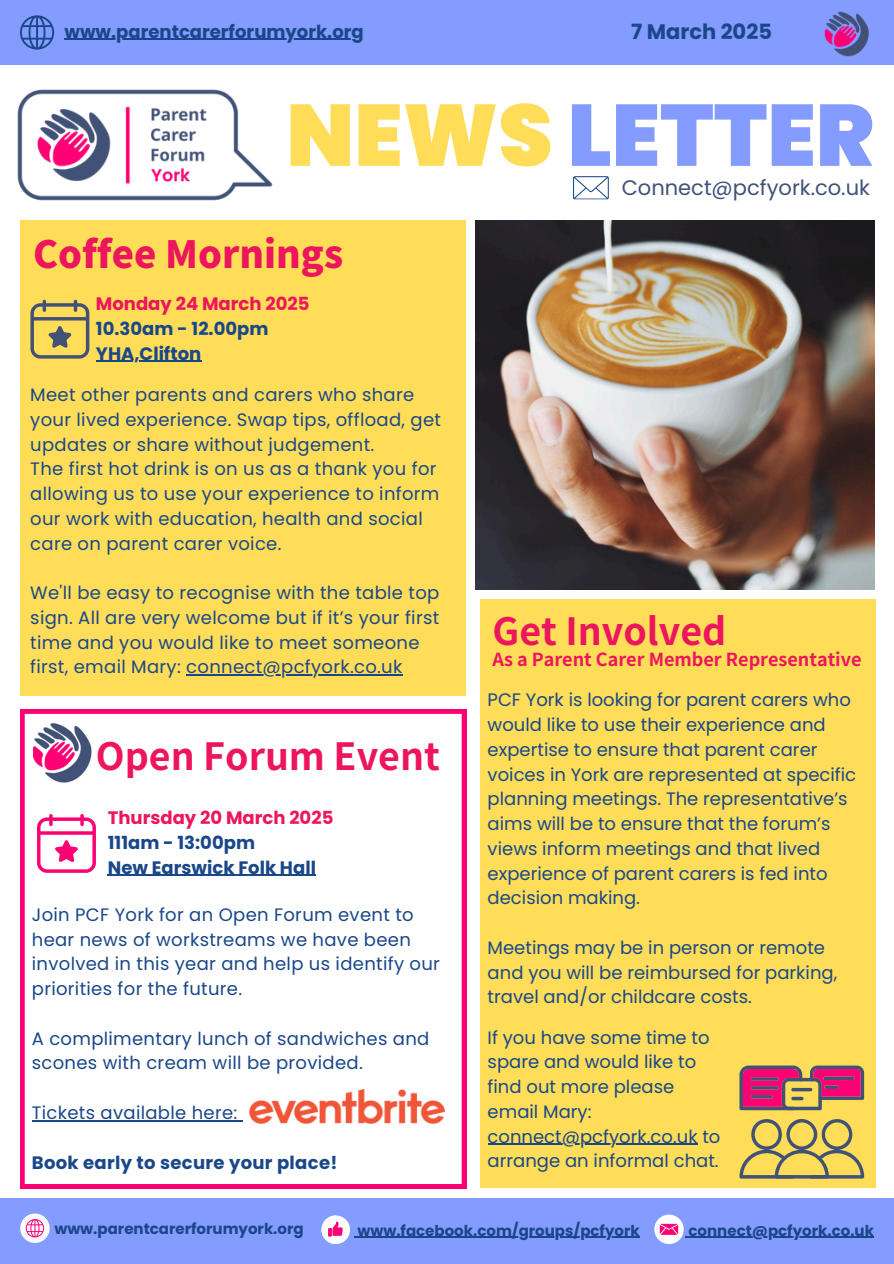
<style>
.page{position:relative;width:894px;height:1264px;background:#fff}
.page>*{position:absolute;margin:0;border:0;box-sizing:border-box;transform-origin:0 0}
.t1{font:900 87px "Poppins";color:#849bff}
.t2{font:700 37.5px "Noto Sans JP";color:#ed155d}
.t3{font:900 37.5px "Noto Sans JP";color:#ed155d}
.t4{font:21px "Poppins";color:#425277}
.t5{font:700 21px "Poppins";color:#1a4789}
.t6{font:18px/24.8px "Poppins";letter-spacing:.015em;color:#1a4789}
.t7{font:700 18px/24.8px "Poppins";color:#1a4789}
.t8{font:700 18px "Noto Sans JP";color:#ed155d}
.t9{font:700 18px/24.8px "Poppins";color:#ed155d}
.t10{font:700 15px "Poppins";color:#1a4789}
.s1{color:#ffdd58}
.s2{color:#1a4789}
.s3{color:#ed155d}
</style>
<div class="page">
<img style="left:17px;top:89px;width:256px;height:112px">
<div style="left:20px;top:220px;width:446px;height:475px;background:#ffdd58"></div>
<img style="left:475px;top:220px;width:399px;height:369px">
<div style="left:0;top:1197px;width:893px;height:66px;background:#849bff"></div>
<div style="left:321px;top:1215px;width:28px;height:28px;background:#fefefe;border-radius:50%"></div>
<svg style="left:321px;top:1215px;width:21px;height:28px"></svg>
<svg style="left:20px;top:1213px;width:29px;height:29px"></svg>
<div style="left:0;top:0;width:893px;height:65px;background:#849bff"></div>
<svg style="left:20px;top:15px;width:35px;height:35px"></svg>
<svg style="left:573px;top:176px;width:35px;height:23px"></svg>
<img style="left:824px;top:11px;width:45px;height:46px">
<svg style="left:30px;top:300px;width:59px;height:58px"></svg>
<div style="left:479px;top:599px;width:396px;height:588px;background:#ffdd58"></div>
<svg style="left:739px;top:1065px;width:124px;height:113px"></svg>
<svg style="left:20px;top:709px;width:446px;height:479px"></svg>
<hr style="left:32px;top:1120px;width:206px;height:1px;background:#1a4789">
<img style="left:33px;top:720px;width:68px;height:69px">
<svg style="left:37px;top:814px;width:59px;height:58px"></svg>
<img style="left:249px;top:1089px;width:195px;height:34px">
<hr style="left:186px;top:674px;width:216px;height:1px;background:#1a4789">
<hr style="left:357px;top:1236px;width:282px;height:1px;background:#1a4789">
<svg style="left:654px;top:1214px;width:34px;height:29px"></svg>
<hr style="left:688px;top:1236px;width:185px;height:1px;background:#1a4789">
<hr style="left:64px;top:39px;width:299px;height:1px;background:#1a4789">
<hr style="left:96px;top:361px;width:105px;height:1px;background:#1a4789">
<hr style="left:487px;top:1143px;width:210px;height:1px;background:#1a4789">
<hr style="left:108px;top:874px;width:208px;height:2px;background:#1a4789">
<h6 class="t7" style="left:64px;top:19px;width:301px">www.parentcarerforumyork.org</h6>
<h5 class="t5" style="left:631px;top:17px;width:142px">7 March 2025</h5>
<p class="t1" style="left:286px;top:74px;width:589px"><span class="s1">NEWS</span> LETTER</p>
<h5 class="t3" style="left:33px;top:225px;width:311px">Coffee Mornings</h5>
<h6 class="t9" style="left:96px;top:291px;width:215px">Monday 24 March 2025<br><span class="s2">10.30am - 12.00pm</span></h6>
<h6 class="t7" style="left:96px;top:341px;width:107px">YHA,Clifton</h6>
<h4 class="t6" style="left:30px;top:382px;width:412px">Meet other parents and carers who share your lived experience. Swap tips, offload, get updates or share without judgement.<br>The first hot drink is on us as a thank you for allowing us to use your experience to inform our work with education, health and social care on parent carer voice.</h4>
<h2 class="t6" style="left:30px;top:580px;width:410px">We'll be easy to recognise with the table top sign. All are very welcome but if it’s your first time and you would like to meet someone first, email Mary: connect@pcfyork.co.uk</h2>
<h6 class="t2" style="left:96px;top:726px;width:345px">Open Forum Event</h6>
<h6 class="t7" style="left:108px;top:805px;width:227px"><span class="s3">Thursday 20 March 2025<br></span>111am - 13:00pm<br>New Earswick Folk Hall</h6>
<h5 class="t6" style="left:32px;top:902px;width:409px">Join PCF York for an Open Forum event to hear news of workstreams we have been involved in this year and help us identify our priorities for the future.</h5>
<h3 class="t6" style="left:32px;top:1026px;width:399px">A complimentary lunch of sandwiches and scones with cream will be provided.</h3>
<p class="t6" style="left:32px;top:1100px;width:207px">Tickets available here:</p>
<p class="t7" style="left:32px;top:1149px;width:307px">Book early to secure your place!</p>
<h1 class="t4" style="left:621px;top:173px;width:250px">Connect@pcfyork.co.uk</h1>
<p class="t2" style="left:492px;top:602px;width:235px">Get Involved</p>
<p class="t8" style="left:492px;top:645px;width:370px">As a Parent Carer Member Representative</p>
<h5 class="t6" style="left:487px;top:687px;width:370px">PCF York is looking for parent carers who would like to use their experience and expertise to ensure that parent carer voices in York are represented at specific planning meetings. The representative’s aims will be to ensure that the forum’s views inform meetings and that lived experience of parent carers is fed into decision making.</h5>
<p class="t6" style="left:487px;top:935px;width:351px">Meetings may be in person or remote and you will be reimbursed for parking, travel and/or childcare costs.</p>
<h5 class="t6" style="left:487px;top:1024px;width:223px">If you have some time to spare and would like to find out more please email Mary:</h5>
<h6 class="t6" style="left:487px;top:1123px;width:234px">connect@pcfyork.co.uk to arrange an informal chat.</h6>
<h6 class="t10" style="left:54px;top:1218px;width:251px">www.parentcarerforumyork.org</h6>
<p class="t10" style="left:357px;top:1219px;width:284px">www.facebook.com/groups/pcfyork</p>
<p class="t10" style="left:688px;top:1219px;width:187px">connect@pcfyork.co.uk</p>
</div>
